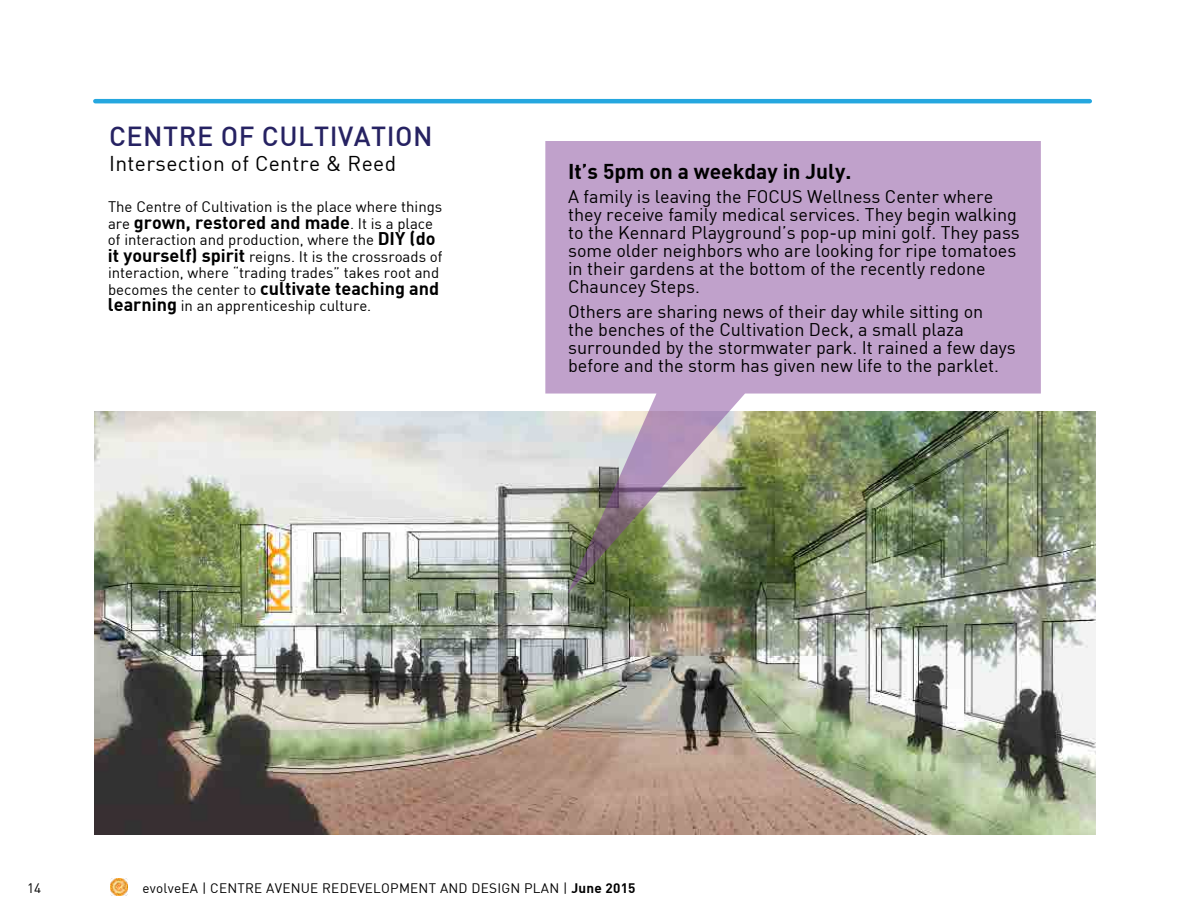
<style>
.page{position:relative;width:1188px;height:918px;background:#fff}
.page>*{position:absolute;margin:0;border:0;box-sizing:border-box;transform-origin:0 0}
.t1{font:500 27px "DIN";letter-spacing:.02em;color:#262262}
.t2{font:21px "DIN";letter-spacing:.02em;color:#000}
.t3{font:700 21px "DIN";color:#000}
.t4{font:18px/18px "DIN";color:#000}
.t5{font:700 18px "DIN";color:#000}
.t6{font:15px/16.5px "DIN";color:#000}
.t7{font:13.5px "DIN";letter-spacing:.02em;color:#000}
.s1{font-weight:400;font-size:15px}
.s2{font-weight:700;font-size:18px}
.s3{font-weight:700}
</style>
<div class="page">
<img style="left:110px;top:879px;width:17px;height:17px">
<img style="left:94px;top:411px;width:1001px;height:424px">
<hr style="left:95px;top:99px;width:995px;height:4px;background:#25a7df">
<img style="left:545px;top:141px;width:496px;height:453px">
<h1 class="t1" style="left:109px;top:119px;width:325px">CENTRE OF CULTIVATION</h1>
<p class="t2" style="left:109px;top:151px;width:289px">Intersection of Centre &amp; Reed</p>
<p class="t6" style="left:108px;top:198px;width:336px">The Centre of Cultivation is the place where things</p>
<p class="t5" style="left:108px;top:210px;width:327px"><span class="s1">are</span> grown, restored and made<span class="s1">. It is a place</span></p>
<p class="t6" style="left:108px;top:231px;width:336px">of interaction and production, where the <span class="s2">DIY (do it yourself) spirit</span> reigns. It is the crossroads of interaction, where “trading trades” takes root and</p>
<p class="t5" style="left:108px;top:276px;width:333px"><span class="s1">becomes the center to</span> cultivate teaching and</p>
<p class="t6" style="left:108px;top:297px;width:265px"><span class="s2">learning</span> in an apprenticeship culture.</p>
<p class="t3" style="left:568px;top:157px;width:285px">It’s 5pm on a weekday in July.</p>
<p class="t4" style="left:568px;top:188px;width:453px">A family is leaving the FOCUS Wellness Center where they receive family medical services. They begin walking to the Kennard Playground’s pop-up mini golf. They pass some older neighbors who are looking for ripe tomatoes in their gardens at the bottom of the recently redone Chauncey Steps.</p>
<p class="t4" style="left:568px;top:302px;width:449px">Others are sharing news of their day while sitting on<br>the benches of the Cultivation Deck, a small plaza surrounded by the stormwater park. It rained a few days before and the storm has given new life to the parklet.</p>
<p class="t7" style="left:27px;top:879px;width:16px">14</p>
<p class="t7" style="left:143px;top:879px;width:495px">evolveEA | CENTRE AVENUE REDEVELOPMENT AND DESIGN PLAN | <span class="s3">June 2015</span></p>
</div>
